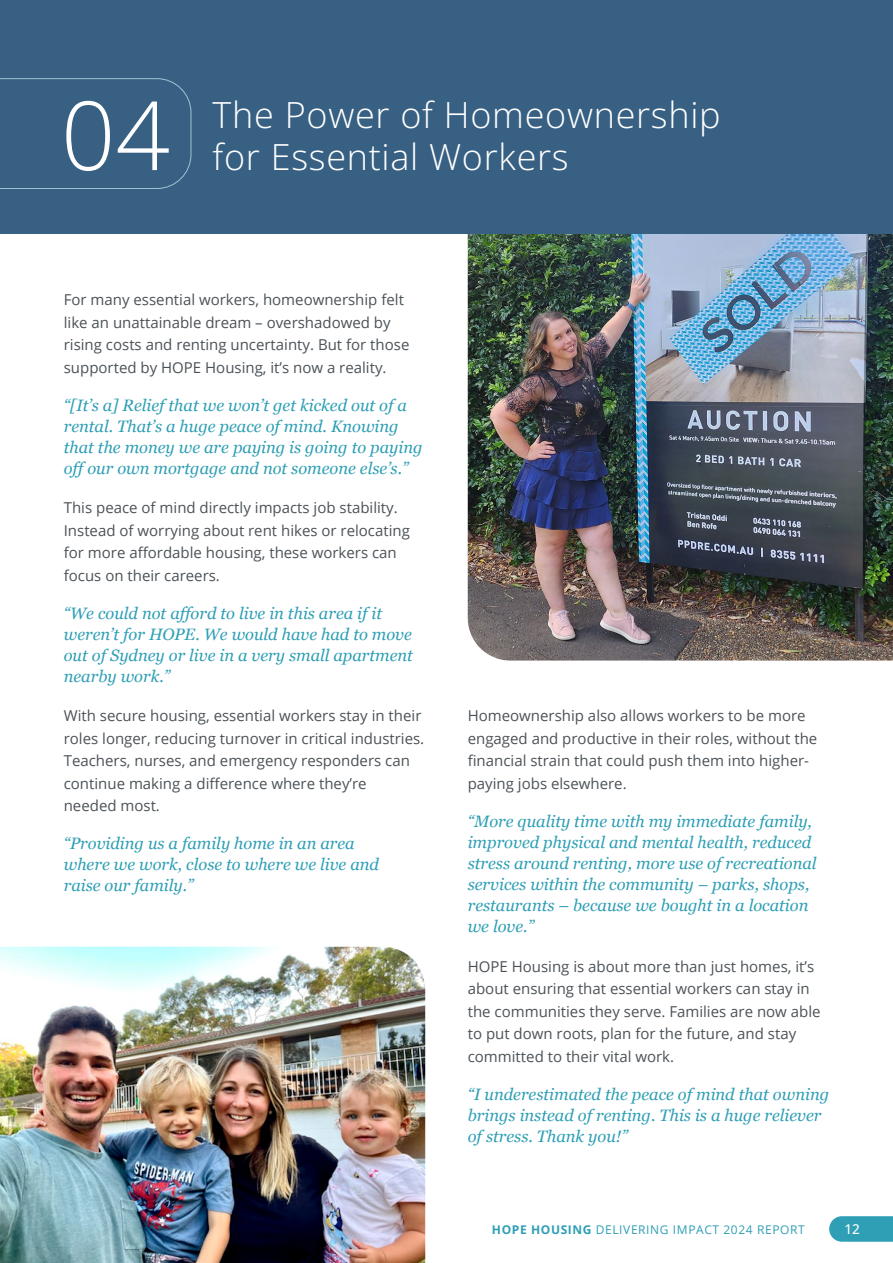
<style>
.page{position:relative;width:893px;height:1263px;background:#fff}
.page>*{position:absolute;margin:0;border:0;box-sizing:border-box;transform-origin:0 0}
.t1{font:300 95.55px "Open Sans";color:#fff}
.t2{font:300 36px/42px "Open Sans";letter-spacing:.02em;color:#fff}
.t3{font:italic 16.5px/21px "Georgia";color:#2e9fb5}
.t4{font:15px/22.5px "Open Sans";color:#4b5257}
.t5{font:500 13.5px "Open Sans";color:#fff}
.t6{font:12px "Open Sans";letter-spacing:.05em;color:#2e9fb5}
.s1{font-weight:700}
</style>
<div class="page">
<img style="left:0;top:947px;width:425px;height:316px">
<img style="left:468px;top:234px;width:425px;height:426px">
<svg style="left:829px;top:1216px;width:64px;height:26px;background:#3ba5b9"></svg>
<div style="left:0;top:0;width:893px;height:234px;background:#376083"></div>
<svg style="left:0;top:78px;width:192px;height:111px"></svg>
<h1 class="t1" style="left:61px;top:70px;width:111px">04</h1>
<h2 class="t2" style="left:213px;top:93px;width:510px">The Power of Homeownership for Essential Workers</h2>
<p class="t4" style="left:64px;top:288px;width:347px">For many essential workers, homeownership felt like an unattainable dream – overshadowed by rising costs and renting uncertainty. But for those supported by HOPE Housing, it’s now a reality.</p>
<p class="t3" style="left:64px;top:394px;width:360px">“[It’s a] Relief that we won’t get kicked out of a rental. That’s a huge peace of mind. Knowing that the money we are paying is going to paying off our own mortgage and not someone else’s.”</p>
<p class="t4" style="left:64px;top:496px;width:348px">This peace of mind directly impacts job stability.<br>Instead of worrying about rent hikes or relocating for more affordable housing, these workers can focus on their careers.</p>
<p class="t3" style="left:64px;top:602px;width:351px">“We could not afford to live in this area if it weren’t for HOPE. We would have had to move out of Sydney or live in a very small apartment nearby work.”</p>
<p class="t4" style="left:64px;top:704px;width:362px">With secure housing, essential workers stay in their roles longer, reducing turnover in critical industries.<br>Teachers, nurses, and emergency responders can continue making a difference where they’re<br>needed most.</p>
<p class="t3" style="left:64px;top:832px;width:317px">“Providing us a family home in an area where we work, close to where we live and raise our family.”</p>
<p class="t4" style="left:468px;top:704px;width:351px">Homeownership also allows workers to be more engaged and productive in their roles, without the financial strain that could push them into higher&shy;paying jobs elsewhere.</p>
<p class="t3" style="left:468px;top:810px;width:350px">“More quality time with my immediate family, improved physical and mental health, reduced stress around renting, more use of recreational services within the community – parks, shops, restaurants – because we bought in a location we love.”</p>
<p class="t4" style="left:468px;top:954px;width:354px">HOPE Housing is about more than just homes, it’s about ensuring that essential workers can stay in the communities they serve. Families are now able to put down roots, plan for the future, and stay committed to their vital work.</p>
<p class="t3" style="left:468px;top:1083px;width:363px">“I underestimated the peace of mind that owning brings instead of renting. This is a huge reliever of stress. Thank you!”</p>
<p class="t6" style="left:492px;top:1221px;width:314px"><span class="s1">HOPE HOUSING</span> DELIVERING IMPACT 2024 REPORT</p>
<p class="t5" style="left:844px;top:1219px;width:17px">12</p>
</div>
